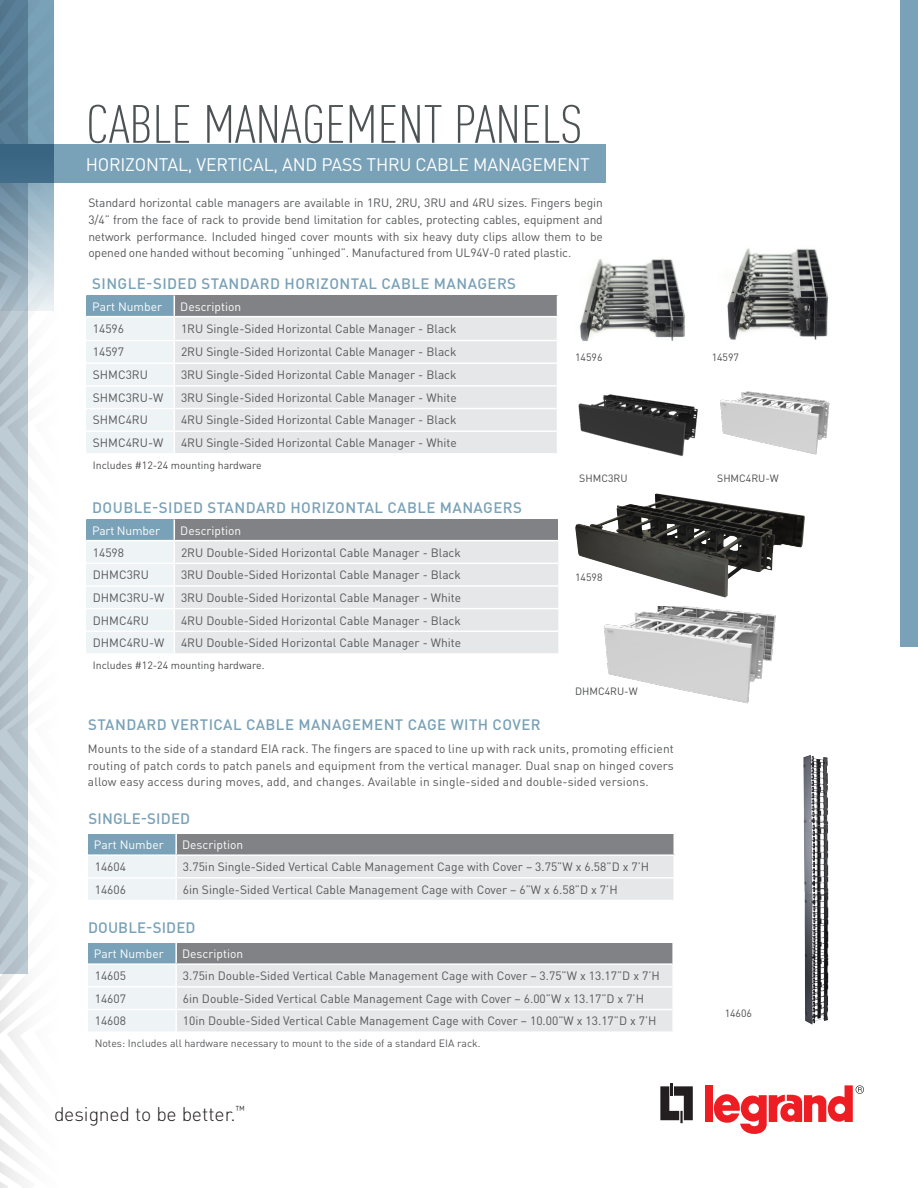
<style>
.page{position:relative;width:918px;height:1188px;background:#fff}
.page>*{position:absolute;margin:0;border:0;box-sizing:border-box;transform-origin:0 0}
.Testo_normale{font:300 condensed 52.95px "DIN Pro";letter-spacing:-.01em;color:#4d5355;scale:1.13 1}
.t1{font:300 19.5px "DIN";letter-spacing:-.005em;color:#231f20}
.t2{font:18px "DIN Pro";letter-spacing:-.01em;color:#fff}
.t3{font:500 15px "DIN Pro";letter-spacing:.03em;color:#79a1b7}
.t4{font:500 15px "DIN Pro";letter-spacing:.01em;color:#79a1b7}
.BODY{font:12px/16.6px "DIN Pro";color:#57585a;text-align:justify}
.chart_text_bulleted{font:12px/16.5px "DIN Pro";letter-spacing:.01em;color:#57585a;text-align:justify}
.Body_Bullets{font:12px "DIN Pro";color:#fff}
.t5{font:10.5px "DIN Pro";color:#4b4c4d}
.t6{font:10.5px "DIN Pro";color:#57585a}
</style>
<div class="page">
<div style="left:900px;top:0;width:18px;height:646px;background:#79a1b7"></div>
<div style="left:0;top:0;width:28px;height:974px;background:#b6c4cd"></div>
<div style="left:0;top:144px;width:606px;height:39px;background:#79a1b7"></div>
<svg style="left:0;top:0;width:54px;height:311px;background:#7999ad"></svg>
<div style="left:174px;top:295px;width:384px;height:22px;background:#808285"></div>
<div style="left:175px;top:317px;width:382px;height:136px;background:#e6e7e9"></div>
<hr style="left:174px;top:316px;width:384px;height:1px;background:#fff">
<hr style="left:174px;top:340px;width:384px;height:1px;background:#fff">
<hr style="left:174px;top:362px;width:384px;height:2px;background:#fff">
<hr style="left:174px;top:385px;width:383px;height:2px;background:#fff">
<hr style="left:174px;top:408px;width:383px;height:1px;background:#fff">
<hr style="left:174px;top:430px;width:383px;height:2px;background:#fff">
<svg style="left:86px;top:295px;width:89px;height:158px;background:#dfe9ee"></svg>
<svg style="left:557px;top:295px;width:1px;height:21px"></svg>
<svg style="left:86px;top:519px;width:472px;height:134px;background:#d8dbde"></svg>
<img style="left:580px;top:258px;width:105px;height:83px">
<img style="left:578px;top:394px;width:120px;height:63px">
<img style="left:720px;top:391px;width:110px;height:64px">
<img style="left:727px;top:248px;width:102px;height:92px">
<img style="left:575px;top:493px;width:230px;height:105px">
<img style="left:604px;top:607px;width:172px;height:97px">
<svg style="left:660px;top:1083px;width:33px;height:40px"></svg>
<div style="left:705px;top:1085px;width:7px;height:37px;background:#ee1d23"></div>
<svg style="left:714px;top:1085px;width:150px;height:49px"></svg>
<svg style="left:88px;top:834px;width:587px;height:66px;background:#c8cbce"></svg>
<div style="left:88px;top:943px;width:88px;height:21px;background:#79a1b7"></div>
<div style="left:176px;top:943px;width:497px;height:21px;background:#808285"></div>
<svg style="left:88px;top:965px;width:584px;height:66px;background:#e7e8eb"></svg>
<hr style="left:175px;top:943px;width:2px;height:20px;background:#fff">
<hr style="left:672px;top:943px;width:2px;height:20px;background:#fff">
<hr style="left:88px;top:963px;width:88px;height:2px;background:#fff">
<hr style="left:176px;top:963px;width:498px;height:2px;background:#fff">
<hr style="left:175px;top:965px;width:2px;height:21px;background:#fff">
<hr style="left:88px;top:986px;width:88px;height:2px;background:#fff">
<hr style="left:176px;top:986px;width:496px;height:2px;background:#fff">
<hr style="left:175px;top:988px;width:2px;height:21px;background:#fff">
<hr style="left:88px;top:1009px;width:88px;height:1px;background:#fff">
<hr style="left:176px;top:1009px;width:496px;height:1px;background:#fff">
<hr style="left:175px;top:1010px;width:2px;height:21px;background:#fff">
<img style="left:803px;top:755px;width:26px;height:270px">
<p class="Testo_normale" style="left:86px;top:94px;width:441px">CABLE MANAGEMENT PANELS</p>
<p class="t2" style="left:86px;top:152px;width:506px">HORIZONTAL, VERTICAL, AND PASS THRU CABLE MANAGEMENT</p>
<p class="BODY" style="left:88px;top:194px;width:516px">Standard horizontal cable managers are available in 1RU, 2RU, 3RU and 4RU sizes. Fingers begin 3/4” from the face of rack to provide bend limitation for cables, protecting cables, equipment and network performance. Included hinged cover mounts with six heavy duty clips allow them to be opened one handed without becoming “unhinged”. Manufactured from UL94V-0 rated plastic.</p>
<p class="t3" style="left:92px;top:274px;width:425px">SINGLE-SIDED STANDARD HORIZONTAL CABLE MANAGERS</p>
<p class="Body_Bullets" style="left:92px;top:298px;width:71px">Part Number</p>
<p class="Body_Bullets" style="left:180px;top:298px;width:63px">Description</p>
<p class="BODY" style="left:93px;top:320px;width:33px">14596</p>
<p class="BODY" style="left:181px;top:319px;width:277px">1RU Single-Sided Horizontal Cable Manager - Black</p>
<p class="BODY" style="left:93px;top:343px;width:33px">14597</p>
<p class="BODY" style="left:181px;top:343px;width:277px">2RU Single-Sided Horizontal Cable Manager - Black</p>
<p class="BODY" style="left:93px;top:366px;width:57px">SHMC3RU</p>
<p class="BODY" style="left:181px;top:366px;width:277px">3RU Single-Sided Horizontal Cable Manager - Black</p>
<p class="BODY" style="left:93px;top:389px;width:72px">SHMC3RU-W</p>
<p class="BODY" style="left:181px;top:389px;width:277px">3RU Single-Sided Horizontal Cable Manager - White</p>
<p class="BODY" style="left:93px;top:411px;width:57px">SHMC4RU</p>
<p class="BODY" style="left:181px;top:411px;width:277px">4RU Single-Sided Horizontal Cable Manager - Black</p>
<p class="BODY" style="left:93px;top:434px;width:72px">SHMC4RU-W</p>
<p class="BODY" style="left:181px;top:434px;width:277px">4RU Single-Sided Horizontal Cable Manager - White</p>
<p class="t5" style="left:93px;top:458px;width:170px">Includes #12-24 mounting hardware</p>
<p class="t3" style="left:92px;top:498px;width:431px">DOUBLE-SIDED STANDARD HORIZONTAL CABLE MANAGERS</p>
<p class="Body_Bullets" style="left:92px;top:522px;width:70px">Part Number</p>
<p class="Body_Bullets" style="left:180px;top:522px;width:63px">Description</p>
<p class="BODY" style="left:93px;top:543px;width:33px">14598</p>
<p class="BODY" style="left:181px;top:543px;width:281px">2RU Double-Sided Horizontal Cable Manager - Black</p>
<p class="BODY" style="left:93px;top:566px;width:58px">DHMC3RU</p>
<p class="BODY" style="left:181px;top:566px;width:281px">3RU Double-Sided Horizontal Cable Manager - Black</p>
<p class="BODY" style="left:93px;top:589px;width:73px">DHMC3RU-W</p>
<p class="BODY" style="left:181px;top:589px;width:282px">3RU Double-Sided Horizontal Cable Manager - White</p>
<p class="BODY" style="left:93px;top:611px;width:58px">DHMC4RU</p>
<p class="BODY" style="left:181px;top:611px;width:281px">4RU Double-Sided Horizontal Cable Manager - Black</p>
<p class="BODY" style="left:93px;top:634px;width:73px">DHMC4RU-W</p>
<p class="BODY" style="left:181px;top:634px;width:282px">4RU Double-Sided Horizontal Cable Manager - White</p>
<p class="t5" style="left:93px;top:658px;width:173px">Includes #12-24 mounting hardware.</p>
<p class="t5" style="left:575px;top:351px;width:29px">14596</p>
<p class="t5" style="left:712px;top:351px;width:29px">14597</p>
<p class="t5" style="left:579px;top:471px;width:50px">SHMC3RU</p>
<p class="t5" style="left:717px;top:471px;width:63px">SHMC4RU-W</p>
<p class="t5" style="left:575px;top:571px;width:29px">14598</p>
<p class="t5" style="left:575px;top:684px;width:64px">DHMC4RU-W</p>
<p class="t3" style="left:88px;top:715px;width:454px">STANDARD VERTICAL CABLE MANAGEMENT CAGE WITH COVER</p>
<p class="chart_text_bulleted" style="left:88px;top:740px;width:587px">Mounts to the side of a standard EIA rack. The fingers are spaced to line up with rack units, promoting efficient routing of patch cords to patch panels and equipment from the vertical manager. Dual snap on hinged covers allow easy access during moves, add, and changes. Available in single-sided and double-sided versions.</p>
<p class="t4" style="left:89px;top:809px;width:103px">SINGLE-SIDED</p>
<p class="Body_Bullets" style="left:94px;top:837px;width:71px">Part Number</p>
<p class="Body_Bullets" style="left:182px;top:837px;width:63px">Description</p>
<p class="BODY" style="left:95px;top:858px;width:33px">14604</p>
<p class="BODY" style="left:183px;top:858px;width:468px">3.75in Single-Sided Vertical Cable Management Cage with Cover – 3.75”W x 6.58”D x 7’H</p>
<p class="BODY" style="left:95px;top:881px;width:33px">14606</p>
<p class="BODY" style="left:183px;top:881px;width:436px">6in Single-Sided Vertical Cable Management Cage with Cover – 6”W x 6.58”D x 7’H</p>
<p class="t4" style="left:88px;top:918px;width:109px">DOUBLE-SIDED</p>
<p class="Body_Bullets" style="left:94px;top:946px;width:71px">Part Number</p>
<p class="Body_Bullets" style="left:182px;top:946px;width:63px">Description</p>
<p class="BODY" style="left:95px;top:967px;width:33px">14605</p>
<p class="BODY" style="left:183px;top:967px;width:478px">3.75in Double-Sided Vertical Cable Management Cage with Cover – 3.75”W x 13.17”D x 7’H</p>
<p class="BODY" style="left:95px;top:990px;width:33px">14607</p>
<p class="BODY" style="left:183px;top:990px;width:463px">6in Double-Sided Vertical Cable Management Cage with Cover – 6.00”W x 13.17”D x 7’H</p>
<p class="BODY" style="left:95px;top:1012px;width:33px">14608</p>
<p class="BODY" style="left:183px;top:1012px;width:475px">10in Double-Sided Vertical Cable Management Cage with Cover – 10.00”W x 13.17”D x 7’H</p>
<p class="t6" style="left:95px;top:1036px;width:387px">Notes: Includes all hardware necessary to mount to the side of a standard EIA rack.</p>
<p class="t1" style="left:54px;top:1102px;width:192px">designed to be better.<sup>™</sup></p>
<p class="t5" style="left:725px;top:1006px;width:29px">14606</p>
</div>
